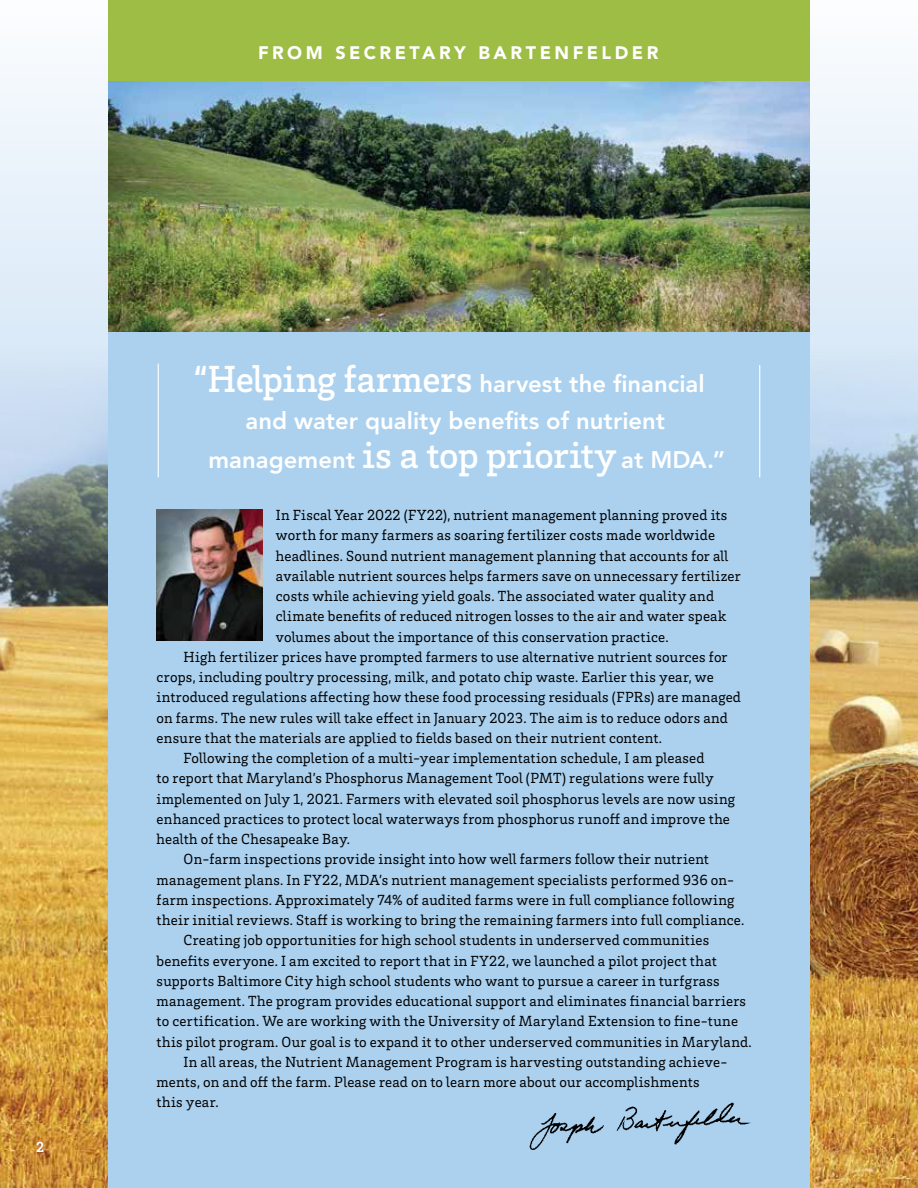
<style>
.page{position:relative;width:918px;height:1188px;background:#fff}
.page>*{position:absolute;margin:0;border:0;box-sizing:border-box;transform-origin:0 0}
.t1{font:800 23.85px "Avenir";color:#fff}
.t2{font:900 18px "Avenir";letter-spacing:.195em;color:#fff}
.t3{font:15px "Brix Slab";letter-spacing:.015em;color:#000}
.t4{font:700 15px "Brix Slab";color:#fff}
.s1{font-family:"Brix Slab";font-weight:500;font-size:38.7px}
</style>
<div class="page">
<svg style="left:0;top:74px;width:918px;height:205px;fill:#eaf3fb"></svg>
<img style="left:0;top:279px;width:918px;height:909px">
<div style="left:108px;top:0;width:702px;height:1188px;background:#abd1ef"></div>
<img style="left:108px;top:81px;width:702px;height:251px">
<div style="left:108px;top:0;width:702px;height:81px;background:#9ebd44"></div>
<img style="left:529px;top:1102px;width:222px;height:48px">
<img style="left:156px;top:510px;width:107px;height:131px">
<hr style="left:158px;top:364px;width:1px;height:113px;background:#fff">
<hr style="left:759px;top:365px;width:1px;height:112px;background:#fff">
<p class="t2" style="left:258px;top:42px;width:402px">FROM SECRETARY BARTENFELDER</p>
<p class="t4" style="left:36px;top:1137px;width:10px">2</p>
<h1 class="t1" style="left:194px;top:369px;width:512px"><span class="s1">“Helping farmers</span> harvest the financial</h1>
<h1 class="t1" style="left:246px;top:407px;width:421px">and water quality benefits of nutrient</h1>
<h1 class="t1" style="left:208px;top:446px;width:518px">management <span class="s1">is a top priority</span> at MDA.”</h1>
<p class="t3" style="left:276px;top:505px;width:453px">In Fiscal Year 2022 (FY22), nutrient management planning proved its</p>
<p class="t3" style="left:276px;top:526px;width:441px">worth for many farmers as soaring fertilizer costs made worldwide</p>
<p class="t3" style="left:276px;top:546px;width:454px">headlines. Sound nutrient management planning that accounts for all</p>
<p class="t3" style="left:276px;top:566px;width:466px">available nutrient sources helps farmers save on unnecessary fertilizer</p>
<p class="t3" style="left:276px;top:586px;width:440px">costs while achieving yield goals. The associated water quality and</p>
<p class="t3" style="left:276px;top:607px;width:452px">climate benefits of reduced nitrogen losses to the air and water speak</p>
<p class="t3" style="left:276px;top:627px;width:394px">volumes about the importance of this conservation practice.</p>
<p class="t3" style="left:184px;top:647px;width:545px">High fertilizer prices have prompted farmers to use alternative nutrient sources for</p>
<p class="t3" style="left:157px;top:667px;width:559px">crops, including poultry processing, milk, and potato chip waste. Earlier this year, we</p>
<p class="t3" style="left:157px;top:688px;width:586px">introduced regulations affecting how these food processing residuals (FPRs) are managed</p>
<p class="t3" style="left:157px;top:708px;width:573px">on farms. The new rules will take effect in January 2023. The aim is to reduce odors and</p>
<p class="t3" style="left:157px;top:728px;width:507px">ensure that the materials are applied to fields based on their nutrient content.</p>
<p class="t3" style="left:184px;top:748px;width:522px">Following the completion of a multi-year implementation schedule, I am pleased</p>
<p class="t3" style="left:157px;top:769px;width:559px">to report that Maryland’s Phosphorus Management Tool (PMT) regulations were fully</p>
<p class="t3" style="left:157px;top:789px;width:580px">implemented on July 1, 2021. Farmers with elevated soil phosphorus levels are now using</p>
<p class="t3" style="left:157px;top:809px;width:575px">enhanced practices to protect local waterways from phosphorus runoff and improve the</p>
<p class="t3" style="left:157px;top:829px;width:195px">health of the Chesapeake Bay.</p>
<p class="t3" style="left:184px;top:850px;width:527px">On-farm inspections provide insight into how well farmers follow their nutrient</p>
<p class="t3" style="left:157px;top:870px;width:580px">management plans. In FY22, MDA’s nutrient management specialists performed 936 on-</p>
<p class="t3" style="left:157px;top:890px;width:579px">farm inspections. Approximately 74% of audited farms were in full compliance following</p>
<p class="t3" style="left:157px;top:910px;width:589px">their initial reviews. Staff is working to bring the remaining farmers into full compliance.</p>
<p class="t3" style="left:184px;top:931px;width:527px">Creating job opportunities for high school students in underserved communities</p>
<p class="t3" style="left:157px;top:951px;width:562px">benefits everyone. I am excited to report that in FY22, we launched a pilot project that</p>
<p class="t3" style="left:157px;top:971px;width:565px">supports Baltimore City high school students who want to pursue a career in turfgrass</p>
<p class="t3" style="left:157px;top:991px;width:591px">management. The program provides educational support and eliminates financial barriers</p>
<p class="t3" style="left:157px;top:1012px;width:583px">to certification. We are working with the University of Maryland Extension to fine-tune</p>
<p class="t3" style="left:157px;top:1032px;width:597px">this pilot program. Our goal is to expand it to other underserved communities in Maryland.</p>
<p class="t3" style="left:184px;top:1052px;width:546px">In all areas, the Nutrient Management Program is harvesting outstanding achieve-</p>
<p class="t3" style="left:157px;top:1072px;width:545px">ments, on and off the farm. Please read on to learn more about our accomplishments</p>
<p class="t3" style="left:157px;top:1093px;width:64px">this year.</p>
</div>
